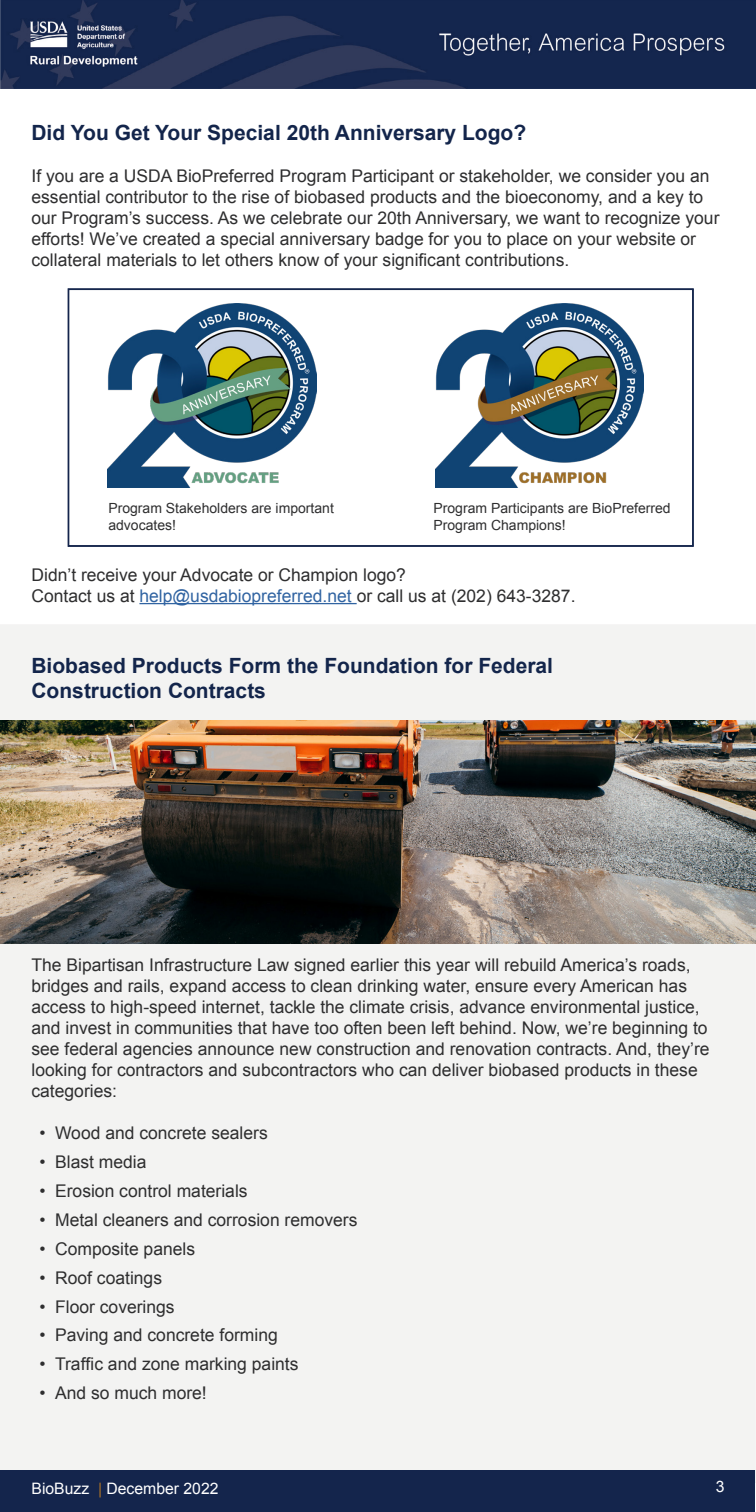
<style>
.page{position:relative;width:756px;height:1512px;background:#fff}
.page>*{position:absolute;margin:0;border:0;box-sizing:border-box;transform-origin:0 0}
.t1{font:700 21px/25.2px "Arial";color:#13254b}
.t2{font:17.5px/21px "Arial";color:#2e2e2f}
.t3{font:15.75px "Arial";color:#fff}
.t4{font:14px/16.8px "Arial";color:#2e2e2f}
.s1{color:#3164a2}
.s2{color:#a47029}
</style>
<div class="page">
<div style="left:0;top:625px;width:756px;height:858px;background:#f3f3f2"></div>
<img style="left:0;top:0;width:756px;height:89px">
<hr style="left:139px;top:603px;width:218px;height:1px;background:#3164a2">
<div style="left:1px;top:1470px;width:754px;height:41px;background:#14254c"></div>
<svg style="left:107px;top:303px;width:537px;height:185px"></svg>
<div style="left:69px;top:289px;width:624px;height:257px;border:1px solid #14254c"></div>
<img style="left:0;top:721px;width:756px;height:222px">
<p class="t1" style="left:32px;top:120px;width:496px">Did You Get Your Special 20th Anniversary Logo?</p>
<p class="t2" style="left:32px;top:165px;width:690px">If you are a USDA BioPreferred Program Participant or stakeholder, we consider you an essential contributor to the rise of biobased products and the bioeconomy, and a key to our Program’s success. As we celebrate our 20th Anniversary, we want to recognize your efforts! We’ve created a special anniversary badge for you to place on your website or collateral materials to let others know of your significant contributions.</p>
<p class="t4" style="left:108px;top:500px;width:227px">Program Stakeholders are important advocates!</p>
<p class="t4" style="left:433px;top:500px;width:239px">Program Participants are BioPreferred<br>Program Champions!</p>
<p class="t2" style="left:32px;top:564px;width:546px">Didn’t receive your Advocate or Champion logo?<br>Contact us at <span class="s1">help@usdabiopreferred.net</span> or call us at (202) 643-3287.</p>
<p class="t1" style="left:32px;top:654px;width:523px">Biobased Products Form the Foundation for Federal<br>Construction Contracts</p>
<p class="t2" style="left:32px;top:955px;width:680px">The Bipartisan Infrastructure Law signed earlier this year will rebuild America’s roads, bridges and rails, expand access to clean drinking water, ensure every American has access to high-speed internet, tackle the climate crisis, advance environmental justice, and invest in communities that have too often been left behind. Now, we’re beginning to see federal agencies announce new construction and renovation contracts. And, they’re looking for contractors and subcontractors who can deliver biobased products in these categories:</p>
<p class="t2" style="left:39px;top:1123px;width:230px">• Wood and concrete sealers</p>
<p class="t2" style="left:39px;top:1152px;width:109px">• Blast media</p>
<p class="t2" style="left:39px;top:1181px;width:210px">• Erosion control materials</p>
<p class="t2" style="left:39px;top:1210px;width:320px">• Metal cleaners and corrosion removers</p>
<p class="t2" style="left:39px;top:1238px;width:157px">• Composite panels</p>
<p class="t2" style="left:39px;top:1267px;width:124px">• Roof coatings</p>
<p class="t2" style="left:39px;top:1296px;width:137px">• Floor coverings</p>
<p class="t2" style="left:39px;top:1325px;width:240px">• Paving and concrete forming</p>
<p class="t2" style="left:39px;top:1354px;width:261px">• Traffic and zone marking paints</p>
<p class="t2" style="left:39px;top:1383px;width:169px">• And so much more!</p>
<p class="t3" style="left:32px;top:1478px;width:189px">BioBuzz <span class="s2">|</span> December 2022</p>
<p class="t3" style="left:716px;top:1476px;width:10px">3</p>
</div>
